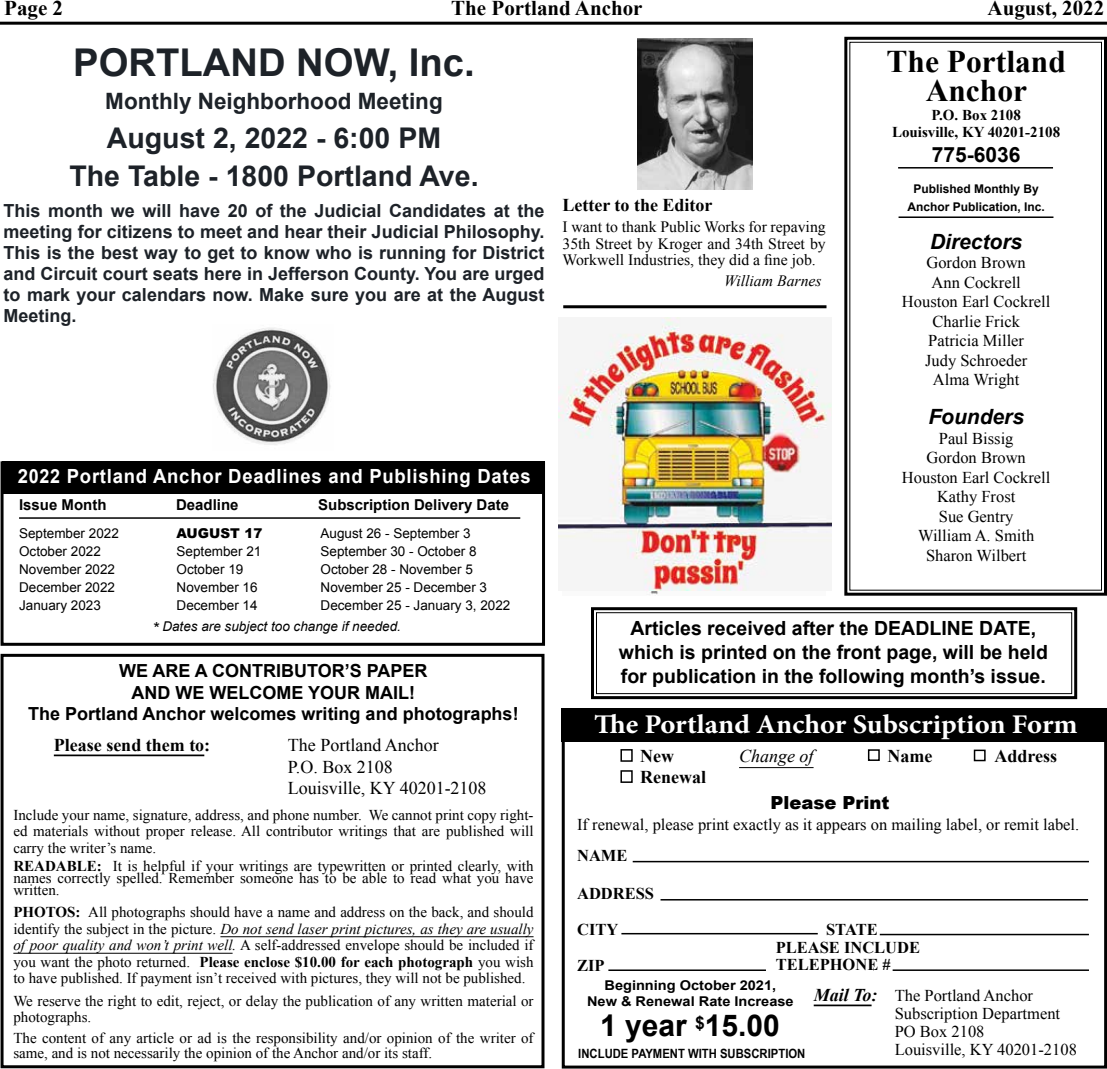
<style>
.page{position:relative;width:1107px;height:1069px;background:#fff}
.page>*{position:absolute;margin:0;border:0;box-sizing:border-box;transform-origin:0 0}
.t1{font:700 38.25px "Arial";color:#1d2228}
.t2{font:700 31.5px/28.5px "Times New Roman";color:#000;text-align:center}
.t3{font:700 30px "Arial";color:#000}
.t4{font:700 28.5px/37.5px "Arial";color:#1d2228;text-align:center}
.t5{font:700 27px "Minion Pro";color:#fff;scale:1.06 1}
.t6{font:700 22.5px "Arial";color:#1d2228}
.t7{font:700 21px "Times New Roman";color:#000}
.t8{font:italic 700 21px "Arial";color:#000}
.t9{font:700 21px "Arial";color:#000}
.t10{font:700 19.5px/24px "Arial";color:#000;text-align:center}
.t11{font:700 19.5px "Arial";letter-spacing:.04em;color:#fff;scale:.95 1}
.t12{font:700 18px/21px "Arial";color:#1d2228;text-align:justify}
.t13{font:700 18px/21.6px "Arial";color:#000;text-align:center}
.t14{font:700 18px "Times New Roman";color:#000}
.t15{font:18px/21.6px "Times New Roman";color:#000}
.t16{font:900 18px "Arial";color:#000}
.t17{font:italic 18px "Times New Roman";color:#000}
.t18{font:16.5px/19.5px "Times New Roman";color:#000;text-align:center}
.t19{font:700 16.5px/36px "Times New Roman";color:#000}
.t20{font:15.75px/16.5px "Times New Roman";color:#000;text-align:justify}
.t21{font:italic 15.75px "Times New Roman";color:#000}
.t22{font:15px/16.5px "Times New Roman";color:#000;text-align:justify}
.t23{font:700 15px "Arial";color:#000}
.t24{font:700 15px/16.5px "Times New Roman";color:#000;text-align:center}
.t25{font:13.5px "Arial";color:#000}
.t26{font:italic 13.5px/21px "Arial";color:#000}
.t27{font:700 13.5px/16.5px "Arial";color:#000;text-align:center;scale:1.08 1}
.t28{font:900 13.5px "Arial";color:#000}
.t29{font:700 12.75px "Arial Narrow";color:#000;scale:1.08 1}
.t30{font:700 12px/18px "Arial";color:#000;text-align:center}
.s1{font-style:normal}
.s2{font-size:16.5px}
.s3{font-weight:700}
.s4{font-style:italic}
.s5{font-weight:700;font-style:italic;font-size:18px}
</style>
<div class="page">
<svg style="left:591px;top:607px;width:487px;height:93px"></svg>
<div style="left:596px;top:612px;width:476px;height:82px;border:1px solid #000"></div>
<div style="left:1px;top:653px;width:543px;height:414px;border:3px solid #000"></div>
<hr style="left:54px;top:754px;width:150px;height:2px;background:#000">
<hr style="left:220px;top:936px;width:314px;height:1px;background:#000">
<hr style="left:13px;top:952px;width:220px;height:1px;background:#000">
<svg style="left:844px;top:36px;width:263px;height:560px"></svg>
<div style="left:849px;top:42px;width:253px;height:548px;border:1px solid #000"></div>
<hr style="left:898px;top:167px;width:155px;height:1px;background:#000">
<hr style="left:899px;top:216px;width:154px;height:2px;background:#000">
<hr style="left:0;top:22px;width:1107px;height:3px;background:#000">
<hr style="left:563px;top:305px;width:263px;height:3px;background:#000">
<div style="left:562px;top:708px;width:545px;height:360px;border:3px solid #000"></div>
<hr style="left:739px;top:767px;width:75px;height:1px;background:#000">
<div style="left:620px;top:748px;width:13px;height:13px;border:2px solid #000"></div>
<hr style="left:814px;top:1004px;width:58px;height:1px;background:#000">
<div style="left:974px;top:749px;width:12px;height:12px;border:2px solid #000"></div>
<div style="left:868px;top:749px;width:12px;height:11px;border:2px solid #000"></div>
<hr style="left:633px;top:860px;width:456px;height:2px;background:#000">
<hr style="left:661px;top:898px;width:427px;height:2px;background:#000">
<hr style="left:621px;top:932px;width:197px;height:2px;background:#000">
<hr style="left:880px;top:933px;width:209px;height:2px;background:#000">
<hr style="left:608px;top:969px;width:158px;height:1px;background:#000">
<hr style="left:893px;top:969px;width:196px;height:1px;background:#000">
<div style="left:562px;top:708px;width:545px;height:34px;background:#000"></div>
<div style="left:620px;top:770px;width:13px;height:12px;border:2px solid #000"></div>
<div style="left:1px;top:461px;width:544px;height:184px;border:3px solid #000"></div>
<div style="left:2px;top:461px;width:543px;height:33px;background:#000"></div>
<hr style="left:19px;top:517px;width:501px;height:1px;background:#000">
<img style="left:638px;top:38px;width:114px;height:152px">
<img style="left:213px;top:327px;width:118px;height:118px">
<img style="left:558px;top:317px;width:273px;height:273px">
<h3 class="t7" style="left:4px;top:-7px;width:60px">Page 2</h3>
<h3 class="t7" style="left:451px;top:-7px;width:193px">The Portland Anchor</h3>
<h3 class="t7" style="left:988px;top:-7px;width:118px">August, 2022</h3>
<h1 class="t1" style="left:73px;top:36px;width:403px">PORTLAND NOW, Inc.</h1>
<h3 class="t6" style="left:105px;top:85px;width:339px">Monthly Neighborhood Meeting</h3>
<h3 class="t4" style="left:69px;top:120px;width:411px">August 2, 2022 - 6:00 PM<br>The Table - 1800 Portland Ave.</h3>
<p class="t12" style="left:4px;top:200px;width:542px">This month we will have 20 of the Judicial Candidates at the meeting for citizens to meet and hear their Judicial Philosophy.<br>This is the best way to get to know who is running for District and Circuit court seats here in Jefferson County. You are urged to mark your calendars now. Make sure you are at the August Meeting.</p>
<h2 class="t2" style="left:886px;top:46px;width:181px">The Portland<br>Anchor</h2>
<p class="t24" style="left:892px;top:106px;width:170px">P.O. Box 2108<br>Louisville, KY 40201-2108</p>
<h3 class="t9" style="left:932px;top:140px;width:90px">775-6036</h3>
<p class="t30" style="left:908px;top:180px;width:139px">Published Monthly By<br>Anchor Publication, Inc.</p>
<h3 class="t8" style="left:930px;top:227px;width:94px">Directors</h3>
<p class="t18" style="left:902px;top:252px;width:150px">Gordon Brown<br>Ann Cockrell<br>Houston Earl Cockrell<br>Charlie Frick<br>Patricia Miller<br>Judy Schroeder<br>Alma Wright</p>
<h3 class="t8" style="left:928px;top:402px;width:97px">Founders</h3>
<p class="t18" style="left:902px;top:427px;width:150px">Paul Bissig<br>Gordon Brown<br>Houston Earl Cockrell<br>Kathy Frost<br>Sue Gentry<br>William A. Smith<br>Sharon Wilbert</p>
<p class="t14" style="left:562px;top:192px;width:152px">Letter to the Editor</p>
<p class="t20" style="left:562px;top:218px;width:265px">I want to thank Public Works for repaving 35th Street by Kroger and 34th Street by Workwell Industries, they did a fine job.</p>
<p class="t21" style="left:724px;top:270px;width:99px">William Barnes</p>
<h3 class="t11" style="left:18px;top:462px;width:541px">2022 Portland Anchor Deadlines and Publishing Dates</h3>
<p class="t23" style="left:19px;top:494px;width:89px">Issue Month</p>
<p class="t23" style="left:176px;top:494px;width:64px">Deadline</p>
<p class="t23" style="left:318px;top:494px;width:192px">Subscription Delivery Date</p>
<p class="t25" style="left:19px;top:523px;width:101px">September 2022</p>
<p class="t28" style="left:177px;top:523px;width:87px">AUGUST 17</p>
<p class="t25" style="left:321px;top:523px;width:152px">August 26 - September 3</p>
<p class="t25" style="left:19px;top:541px;width:83px">October 2022</p>
<p class="t25" style="left:177px;top:541px;width:86px">September 21</p>
<p class="t25" style="left:321px;top:541px;width:158px">September 30 - October 8</p>
<p class="t25" style="left:19px;top:559px;width:98px">November 2022</p>
<p class="t25" style="left:177px;top:559px;width:68px">October 19</p>
<p class="t25" style="left:321px;top:559px;width:154px">October 28 - November 5</p>
<p class="t25" style="left:19px;top:577px;width:98px">December 2022</p>
<p class="t25" style="left:177px;top:577px;width:83px">November 16</p>
<p class="t25" style="left:321px;top:577px;width:168px">November 25 - December 3</p>
<p class="t25" style="left:19px;top:595px;width:83px">January 2023</p>
<p class="t25" style="left:177px;top:595px;width:83px">December 14</p>
<p class="t26" style="left:152px;top:594px;width:360px;text-indent:168px"><span class="s1">December 25 - January 3, 2022 </span><span class="s2">*</span> Dates are subject too change if needed.</p>
<h3 class="t10" style="left:619px;top:616px;width:431px">Articles received after the DEADLINE DATE, which is printed on the front page, will be held</h3>
<p class="t13" style="left:119px;top:660px;width:310px">WE ARE A CONTRIBUTOR’S PAPER</p>
<h3 class="t10" style="left:621px;top:664px;width:427px">for publication in the following month’s issue.</h3>
<p class="t13" style="left:28px;top:681px;width:492px">AND WE WELCOME YOUR MAIL!<br>The Portland Anchor welcomes writing and photographs!</p>
<p class="t14" style="left:54px;top:731px;width:158px">Please send them to:</p>
<p class="t15" style="left:288px;top:733px;width:200px">The Portland Anchor<br>P.O. Box 2108<br>Louisville, KY 40201-2108</p>
<p class="t22" style="left:13px;top:805px;width:522px">Include your name, signature, address, and phone number. We cannot print copy right&shy;ed materials without proper release. All contributor writings that are published will carry the writer’s name.</p>
<p class="t22" style="left:13px;top:858px;width:522px;line-height:12px"><span class="s3">READABLE:</span> It is helpful if your writings are typewritten or printed clearly, with names correctly spelled. Remember someone has to be able to read what you have written.</p>
<p class="t22" style="left:13px;top:903px;width:522px"><span class="s3">PHOTOS:</span> All photographs should have a name and address on the back, and should identify the subject in the picture. <span class="s4">Do not send laser print pictures, as they are usually of poor quality and won’t print well.</span> A self-addressed envelope should be included if you want the photo returned. <span class="s3">Please enclose $10.00 for each photograph</span> you wish to have published. If payment isn’t received with pictures, they will not be published.</p>
<p class="t22" style="left:13px;top:991px;width:522px">We reserve the right to edit, reject, or delay the publication of any written material or photographs.</p>
<p class="t22" style="left:13px;top:1029px;width:522px;line-height:15px">The content of any article or ad is the responsibility and/or opinion of the writer of same, and is not necessarily the opinion of the Anchor and/or its staff.</p>
<h3 class="t5" style="left:594px;top:704px;width:458px">The Portland Anchor Subscription Form</h3>
<p class="t14" style="left:640px;top:742px;width:35px">New</p>
<p class="t17" style="left:739px;top:743px;width:76px">Change of</p>
<p class="t14" style="left:888px;top:742px;width:46px">Name</p>
<p class="t14" style="left:995px;top:742px;width:64px">Address</p>
<p class="t14" style="left:640px;top:764px;width:67px">Renewal</p>
<p class="t16" style="left:771px;top:789px;width:120px">Please Print</p>
<p class="t18" style="left:577px;top:813px;width:504px">If renewal, please print exactly as it appears on mailing label, or remit label.</p>
<p class="t19" style="left:577px;top:837px;width:52px">NAME</p>
<p class="t19" style="left:577px;top:874px;width:79px">ADDRESS<br>CITY</p>
<p class="t19" style="left:826px;top:910px;width:53px">STATE</p>
<p class="t19" style="left:776px;top:938px;width:146px;line-height:16.5px">PLEASE INCLUDE<br>TELEPHONE #</p>
<p class="t27" style="left:587px;top:976px;width:193px">Beginning October 2021,<br>New &amp; Renewal Rate Increase</p>
<p class="t19" style="left:577px;top:946px;width:29px">ZIP</p>
<p class="t18" style="left:814px;top:949px;width:221px;line-height:30px;text-align:left;text-indent:-42px"><span class="s3">TELEPHONE<br></span><span class="s5">Mail To:</span> The Portland Anchor</p>
<p class="t18" style="left:895px;top:1003px;width:184px;line-height:18px;text-align:left">Subscription Department<br>PO Box 2108<br>Louisville, KY 40201-2108</p>
<h3 class="t3" style="left:600px;top:1003px;width:181px">1 year <sup>$</sup>15.00</h3>
<p class="t29" style="left:578px;top:1043px;width:212px">INCLUDE PAYMENT WITH SUBSCRIPTION</p>
</div>
